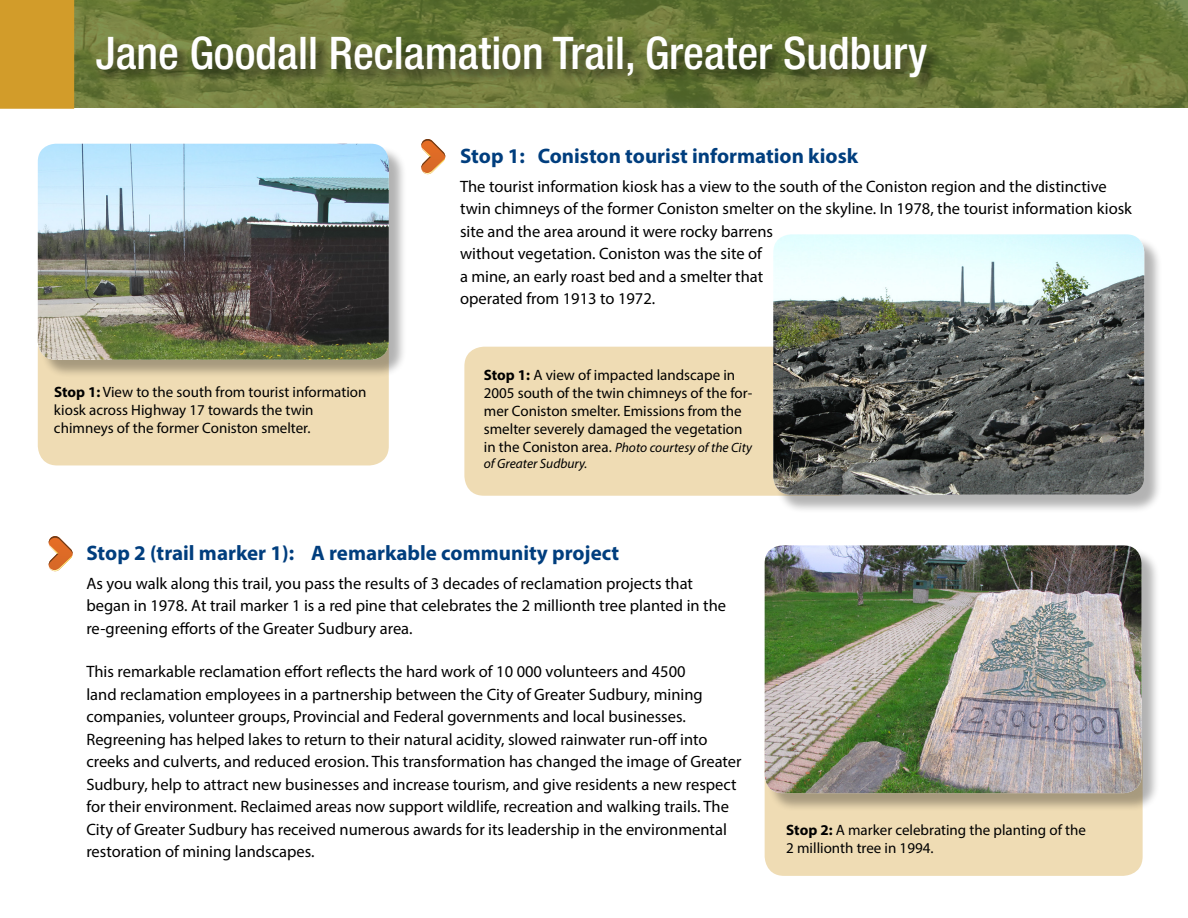
<style>
.page{position:relative;width:1188px;height:918px;background:#fff}
.page>*{position:absolute;margin:0;border:0;box-sizing:border-box;transform-origin:0 0}
.t1{font:500 condensed 45px "Helvetica Neue LT Std";color:#fff}
.t2{font:700 21px "Myriad Pro";color:#003e7e}
.t3{font:16.5px/22.5px "Myriad Pro";color:#000}
.t4{font:15px/18px "Myriad Pro";color:#000}
.t5{font:italic 13.5px/16.2px "Myriad Pro";color:#000}
.s1{font-weight:700}
.s2{font-style:normal;font-size:15px}
</style>
<div class="page">
<img style="left:74px;top:0;width:1114px;height:108px">
<div style="left:0;top:0;width:74px;height:109px;background:#d29c2a"></div>
<div style="left:95px;top:36px;width:846px;height:57px;background:#000;opacity:.6"></div>
<div style="left:765px;top:725px;width:378px;height:151px;background:#efdcb4;border-radius:20px"></div>
<div style="left:464px;top:347px;width:394px;height:149px;background:#efdcb4;border-radius:20px"></div>
<div style="left:38px;top:329px;width:351px;height:136px;background:#efdcb4;border-radius:20px"></div>
<svg style="left:421px;top:139px;width:24px;height:35px"></svg>
<div style="left:40px;top:146px;width:368px;height:232px;background:#000;opacity:.3"></div>
<img style="left:38px;top:144px;width:351px;height:216px">
<div style="left:767px;top:547px;width:393px;height:265px;background:#000;opacity:.3"></div>
<img style="left:765px;top:545px;width:377px;height:248px">
<div style="left:775px;top:236px;width:388px;height:277px;background:#000;opacity:.3"></div>
<img style="left:773px;top:234px;width:371px;height:261px">
<svg style="left:49px;top:536px;width:24px;height:35px"></svg>
<h1 class="t1" style="left:96px;top:26px;width:833px">Jane Goodall Reclamation Trail, Greater Sudbury</h1>
<p class="t4" style="left:54px;top:383px;width:314px"><span class="s1">Stop 1:</span> View to the south from tourist information kiosk across Highway 17 towards the twin chimneys of the former Coniston smelter.</p>
<h3 class="t2" style="left:460px;top:142px;width:400px">Stop 1: Coniston tourist information kiosk</h3>
<p class="t3" style="left:460px;top:174px;width:673px">The tourist information kiosk has a view to the south of the Coniston region and the distinctive twin chimneys of the former Coniston smelter on the skyline. In 1978, the tourist information kiosk site and the area around it were rocky barrens<br>without vegetation. Coniston was the site of<br>a mine, an early roast bed and a smelter that<br>operated from 1913 to 1972.</p>
<p class="t4" style="left:484px;top:365px;width:270px"><span class="s1">Stop 1:</span> A view of impacted landscape in 2005 south of the twin chimneys of the for&shy;mer Coniston smelter. Emissions from the smelter severely damaged the vegetation</p>
<p class="t5" style="left:484px;top:439px;width:270px"><span class="s2">in the Coniston area.</span> Photo courtesy of the City of Greater Sudbury.</p>
<h3 class="t2" style="left:86px;top:540px;width:534px">Stop 2 (trail marker 1): A remarkable community project</h3>
<p class="t3" style="left:86px;top:572px;width:641px">As you walk along this trail, you pass the results of 3 decades of reclamation projects that began in 1978. At trail marker 1 is a red pine that celebrates the 2 millionth tree planted in the re-greening efforts of the Greater Sudbury area.</p>
<p class="t3" style="left:86px;top:660px;width:657px">This remarkable reclamation effort reflects the hard work of 10 000 volunteers and 4500<br>land reclamation employees in a partnership between the City of Greater Sudbury, mining companies, volunteer groups, Provincial and Federal governments and local businesses.<br>Regreening has helped lakes to return to their natural acidity, slowed rainwater run-off into creeks and culverts, and reduced erosion. This transformation has changed the image of Greater Sudbury, help to attract new businesses and increase tourism, and give residents a new respect for their environment. Reclaimed areas now support wildlife, recreation and walking trails. The City of Greater Sudbury has received numerous awards for its leadership in the environmental restoration of mining landscapes.</p>
<p class="t4" style="left:786px;top:821px;width:301px"><span class="s1">Stop 2:</span> A marker celebrating the planting of the<br>2 millionth tree in 1994.</p>
</div>
